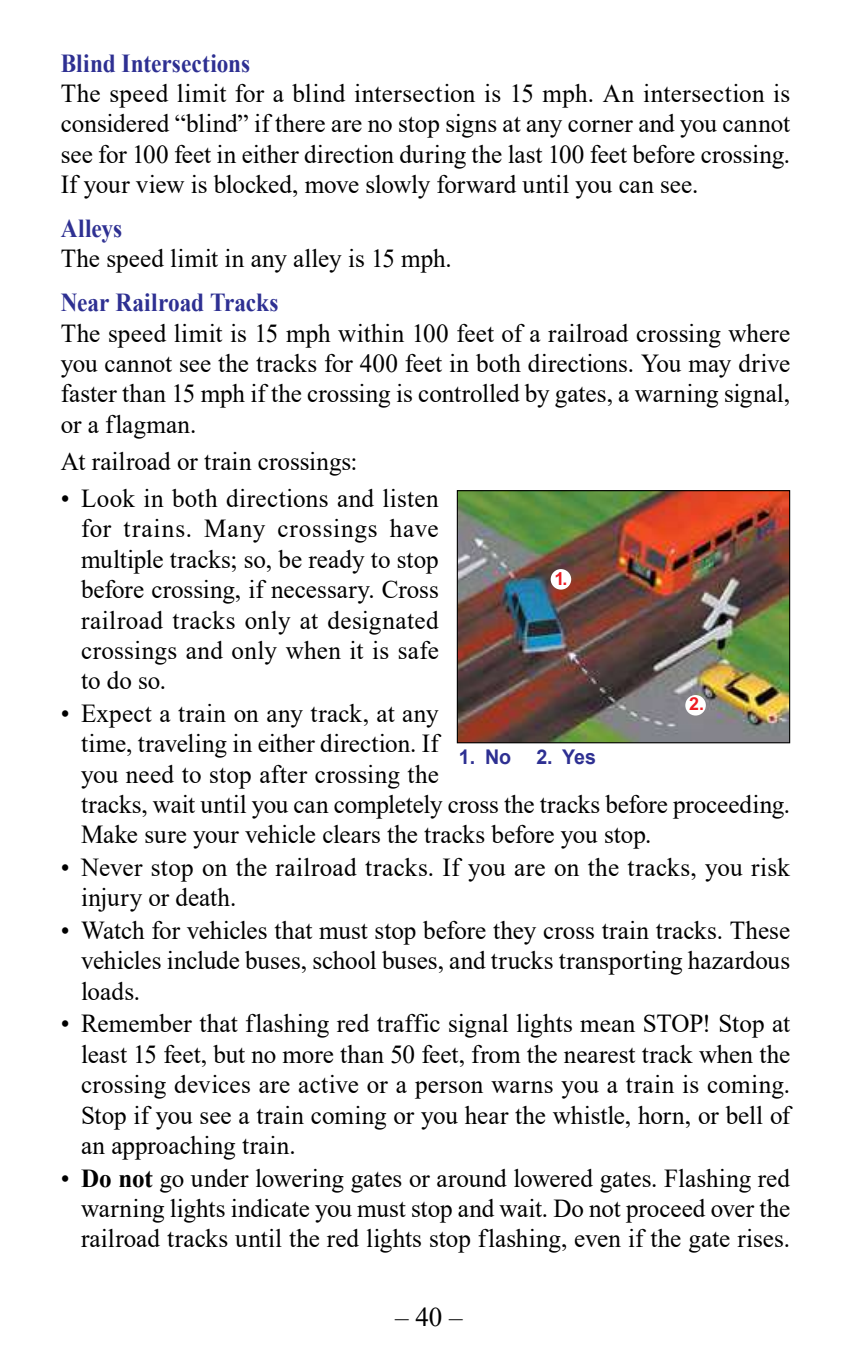
<style>
.page{position:relative;width:851px;height:1357px;background:#fff}
.page>*{position:absolute;margin:0;border:0;box-sizing:border-box;transform-origin:0 0}
.t1{font:27px "Times New Roman";color:#000}
.t2{font:25.88px/30.4px "Times New Roman";letter-spacing:.005em;color:#000;text-align:justify}
.t3{font:700 25.88px "Times New Roman";color:#2e3092;scale:.9 1}
.t4{font:700 20.25px "Arial";color:#2e3092}
.t5{font:700 17.78px "Arial";color:#ed1d24}
.s1{font-weight:700}
</style>
<div class="page">
<img style="left:459px;top:492px;width:329px;height:249px">
<div style="left:685px;top:695px;width:20px;height:20px;background:#fff;border-radius:50%"></div>
<div style="left:550px;top:569px;width:21px;height:20px;background:#fff;border-radius:50%"></div>
<div style="left:457px;top:490px;width:333px;height:253px;border:1px solid #000"></div>
<p class="t3" style="left:61px;top:44px;width:212px">Blind Intersections</p>
<p class="t2" style="left:61px;top:77px;width:731px">The speed limit for a blind intersection is 15 mph. An intersection is considered “blind” if there are no stop signs at any corner and you cannot see for 100 feet in either direction during the last 100 feet before crossing.<br>If your view is blocked, move slowly forward until you can see.</p>
<p class="t3" style="left:61px;top:210px;width:70px">Alleys</p>
<p class="t2" style="left:61px;top:243px;width:392px">The speed limit in any alley is 15 mph.</p>
<p class="t3" style="left:61px;top:284px;width:243px">Near Railroad Tracks</p>
<p class="t2" style="left:61px;top:317px;width:731px">The speed limit is 15 mph within 100 feet of a railroad crossing where you cannot see the tracks for 400 feet in both directions. You may drive faster than 15 mph if the crossing is controlled by gates, a warning signal, or a flagman.</p>
<p class="t2" style="left:61px;top:445px;width:298px">At railroad or train crossings:</p>
<p class="t2" style="left:81px;top:482px;width:359px;text-indent:-20px">• Look in both directions and listen for trains. Many crossings have multiple tracks; so, be ready to stop before crossing, if necessary. Cross railroad tracks only at designated crossings and only when it is safe to do so.</p>
<p class="t2" style="left:81px;top:697px;width:710px;text-align:left;text-indent:-20px">• Expect a train on any track, at any<br>time, traveling in either direction. If<br>you need to stop after crossing the<br>tracks, wait until you can completely cross the tracks before proceeding.<br>Make sure your vehicle clears the tracks before you stop.</p>
<p class="t2" style="left:81px;top:851px;width:710px;text-indent:-20px">• Never stop on the railroad tracks. If you are on the tracks, you risk injury or death.</p>
<p class="t2" style="left:81px;top:914px;width:710px;text-indent:-20px">• Watch for vehicles that must stop before they cross train tracks. These vehicles include buses, school buses, and trucks transporting hazardous loads.</p>
<p class="t2" style="left:81px;top:1008px;width:710px;text-indent:-20px">• Remember that flashing red traffic signal lights mean STOP! Stop at least 15 feet, but no more than 50 feet, from the nearest track when the crossing devices are active or a person warns you a train is coming.<br>Stop if you see a train coming or you hear the whistle, horn, or bell of an approaching train.</p>
<p class="t2" style="left:81px;top:1162px;width:710px;text-indent:-20px">• <span class="s1">Do not</span> go under lowering gates or around lowered gates. Flashing red warning lights indicate you must stop and wait. Do not proceed over the railroad tracks until the red lights stop flashing, even if the gate rises.</p>
<p class="t5" style="left:554px;top:566px;width:14px">1.</p>
<p class="t5" style="left:689px;top:692px;width:16px">2.</p>
<p class="t4" style="left:459px;top:743px;width:139px">1. No 2. Yes</p>
<p class="t1" style="left:395px;top:1298px;width:69px">– 40 –</p>
</div>
